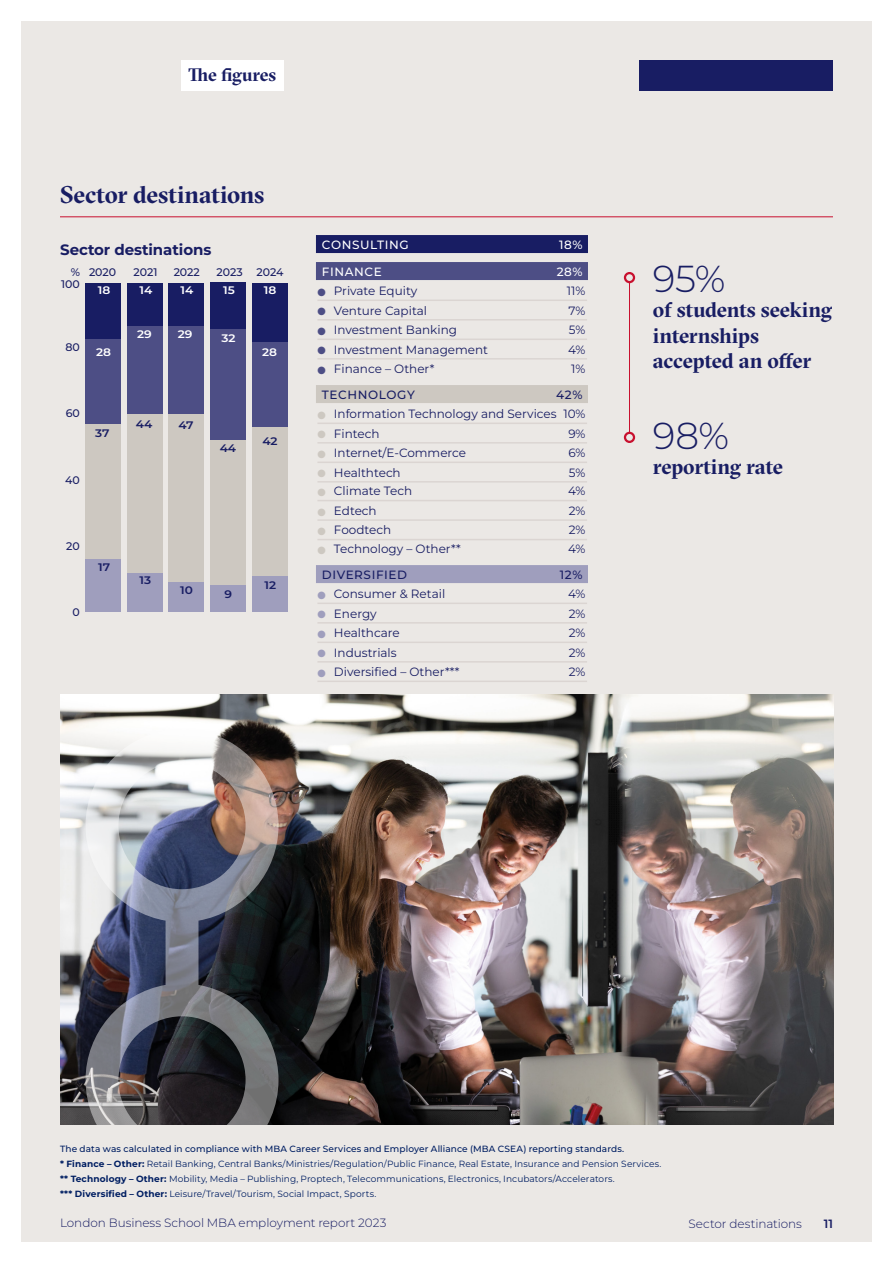
<style>
.page{position:relative;width:893px;height:1263px;background:#fff}
.page>*{position:absolute;margin:0;border:0;box-sizing:border-box;transform-origin:0 0}
.t1{font:300 37.5px "Montserrat";color:#181d63}
.t2{font:700 24px "GT Sectra Fine";letter-spacing:-.005em;color:#181d63}
.t3{font:700 21px/25.2px "GT Sectra Fine";letter-spacing:-.01em;color:#181d63}
.t4{font:700 18px "GT Sectra Fine";letter-spacing:-.005em;color:#181d63}
.t5{font:700 15px "Montserrat";letter-spacing:-.005em;color:#181d63}
.t6{font:12px "Montserrat";color:#181d63}
.t7{font:300 12px "Montserrat";letter-spacing:-.005em;color:#181d63}
.t8{font:500 12px "Montserrat";letter-spacing:.05em;color:#181d63}
.t9{font:500 12px "Montserrat";letter-spacing:.05em;color:#fff}
.t10{font:600 12px "Montserrat";color:#181d63}
.t11{font:500 10.95px "Montserrat";letter-spacing:-.005em;color:#181d63}
.t12{font:600 10.95px "Montserrat";color:#fff;scale:1.11 1}
.t13{font:600 10.95px "Montserrat";color:#181d63;scale:1.11 1}
.t14{font:9px/15px "Montserrat";letter-spacing:.01em;color:#001e62}
.s1{color:#4d4e85}
.s2{color:#cdc8c1}
.s3{color:#9f9ebd}
.s4{font-weight:500}
.s5{font-weight:700}
</style>
<div class="page">
<div style="left:21px;top:21px;width:851px;height:1221px;background:#ebe8e5"></div>
<div style="left:316px;top:235px;width:272px;height:18px;background:#181d63"></div>
<div style="left:316px;top:262px;width:272px;height:18px;background:#4d4e85"></div>
<hr style="left:317px;top:300px;width:270px;height:1px;background:#dbd5d2">
<hr style="left:317px;top:319px;width:270px;height:2px;background:#dbd5d2">
<hr style="left:317px;top:339px;width:270px;height:1px;background:#dbd5d2">
<hr style="left:317px;top:358px;width:270px;height:2px;background:#dbd5d2">
<div style="left:316px;top:385px;width:272px;height:18px;background:#cdc8c1"></div>
<hr style="left:317px;top:423px;width:270px;height:1px;background:#dbd5d2">
<hr style="left:317px;top:442px;width:270px;height:2px;background:#dbd5d2">
<hr style="left:317px;top:462px;width:270px;height:1px;background:#dbd5d2">
<hr style="left:317px;top:481px;width:270px;height:2px;background:#dbd5d2">
<hr style="left:317px;top:500px;width:270px;height:1px;background:#dbd5d2">
<hr style="left:317px;top:519px;width:270px;height:2px;background:#dbd5d2">
<hr style="left:317px;top:539px;width:270px;height:1px;background:#dbd5d2">
<div style="left:316px;top:565px;width:272px;height:18px;background:#9f9ebd"></div>
<hr style="left:317px;top:603px;width:270px;height:1px;background:#dbd5d2">
<hr style="left:317px;top:622px;width:270px;height:2px;background:#dbd5d2">
<hr style="left:317px;top:642px;width:270px;height:1px;background:#dbd5d2">
<hr style="left:317px;top:661px;width:270px;height:2px;background:#dbd5d2">
<hr style="left:317px;top:681px;width:270px;height:1px;background:#dbd5d2">
<hr style="left:60px;top:217px;width:773px;height:1px;background:#c8102e">
<hr style="left:629px;top:282px;width:1px;height:151px;background:#c8102e">
<div style="left:624px;top:272px;width:11px;height:11px;border:2px solid #c8102e;border-radius:50%"></div>
<div style="left:624px;top:432px;width:11px;height:11px;border:2px solid #c8102e;border-radius:50%"></div>
<img style="left:60px;top:694px;width:773px;height:431px">
<img style="left:86px;top:729px;width:192px;height:396px">
<div style="left:252px;top:283px;width:36px;height:59px;background:#181d63"></div>
<div style="left:252px;top:342px;width:36px;height:86px;background:#4d4e85"></div>
<div style="left:252px;top:428px;width:36px;height:148px;background:#cdc8c1"></div>
<div style="left:252px;top:576px;width:36px;height:36px;background:#9f9ebd"></div>
<div style="left:85px;top:283px;width:36px;height:59px;background:#181d63"></div>
<div style="left:85px;top:339px;width:36px;height:95px;background:#4d4e85"></div>
<div style="left:85px;top:424px;width:36px;height:136px;background:#cdc8c1"></div>
<div style="left:85px;top:560px;width:36px;height:52px;background:#9f9ebd"></div>
<div style="left:127px;top:283px;width:36px;height:46px;background:#181d63"></div>
<div style="left:127px;top:326px;width:36px;height:88px;background:#4d4e85"></div>
<div style="left:127px;top:414px;width:36px;height:159px;background:#cdc8c1"></div>
<div style="left:127px;top:573px;width:36px;height:39px;background:#9f9ebd"></div>
<div style="left:169px;top:283px;width:35px;height:46px;background:#181d63"></div>
<div style="left:169px;top:326px;width:35px;height:88px;background:#4d4e85"></div>
<div style="left:169px;top:414px;width:35px;height:168px;background:#cdc8c1"></div>
<div style="left:169px;top:582px;width:35px;height:30px;background:#9f9ebd"></div>
<div style="left:210px;top:283px;width:36px;height:52px;background:#181d63"></div>
<div style="left:210px;top:329px;width:36px;height:111px;background:#4d4e85"></div>
<div style="left:210px;top:582px;width:36px;height:29px;background:#9f9ebd"></div>
<div style="left:211px;top:440px;width:35px;height:145px;background:#cdc8c1"></div>
<div style="left:639px;top:60px;width:194px;height:30px;background:#181d63"></div>
<div style="left:181px;top:60px;width:103px;height:30px;background:#fff"></div>
<h3 class="t4" style="left:189px;top:65px;width:89px">The figures</h3>
<h2 class="t2" style="left:60px;top:181px;width:206px">Sector destinations</h2>
<h3 class="t5" style="left:60px;top:239px;width:153px">Sector destinations</h3>
<p class="t11" style="left:217px;top:264px;width:28px">2023</p>
<p class="t11" style="left:71px;top:264px;width:11px">%</p>
<p class="t11" style="left:257px;top:265px;width:29px">2024</p>
<p class="t11" style="left:89px;top:265px;width:29px">2020</p>
<p class="t11" style="left:133px;top:265px;width:25px">2021</p>
<p class="t11" style="left:174px;top:265px;width:28px">2022</p>
<p class="t11" style="left:61px;top:277px;width:20px">100</p>
<p class="t12" style="left:98px;top:283px;width:13px">18</p>
<p class="t11" style="left:65px;top:340px;width:16px">80</p>
<p class="t12" style="left:96px;top:344px;width:15px">28</p>
<p class="t11" style="left:66px;top:406px;width:16px">60</p>
<p class="t11" style="left:65px;top:472px;width:16px">40</p>
<p class="t13" style="left:95px;top:425px;width:14px">37</p>
<p class="t11" style="left:66px;top:538px;width:15px">20</p>
<p class="t11" style="left:72px;top:605px;width:9px">0</p>
<p class="t13" style="left:98px;top:560px;width:12px">17</p>
<p class="t12" style="left:140px;top:283px;width:13px">14</p>
<p class="t12" style="left:137px;top:326px;width:15px">29</p>
<p class="t12" style="left:181px;top:283px;width:13px">14</p>
<p class="t12" style="left:178px;top:326px;width:15px">29</p>
<p class="t13" style="left:136px;top:417px;width:16px">44</p>
<p class="t13" style="left:179px;top:417px;width:15px">47</p>
<p class="t13" style="left:140px;top:573px;width:12px">13</p>
<p class="t13" style="left:180px;top:582px;width:13px">10</p>
<p class="t12" style="left:223px;top:282px;width:12px">15</p>
<p class="t12" style="left:221px;top:330px;width:14px">32</p>
<p class="t12" style="left:264px;top:283px;width:13px">18</p>
<p class="t12" style="left:262px;top:344px;width:15px">28</p>
<p class="t13" style="left:220px;top:440px;width:16px">44</p>
<p class="t13" style="left:262px;top:433px;width:15px">42</p>
<p class="t13" style="left:225px;top:586px;width:8px">9</p>
<p class="t13" style="left:265px;top:577px;width:12px">12</p>
<h3 class="t9" style="left:322px;top:236px;width:88px">CONSULTING</h3>
<h3 class="t9" style="left:559px;top:236px;width:25px">18%</h3>
<h3 class="t9" style="left:322px;top:263px;width:61px">FINANCE</h3>
<h3 class="t9" style="left:557px;top:263px;width:27px">28%</h3>
<h3 class="t6" style="left:317px;top:282px;width:101px"><span class="s1">●</span> Private Equity</h3>
<h3 class="t6" style="left:567px;top:282px;width:20px">11%</h3>
<h3 class="t6" style="left:317px;top:302px;width:111px"><span class="s1">●</span> Venture Capital</h3>
<h3 class="t6" style="left:569px;top:302px;width:19px">7%</h3>
<h3 class="t6" style="left:317px;top:321px;width:141px"><span class="s1">●</span> Investment Banking</h3>
<h3 class="t6" style="left:569px;top:321px;width:18px">5%</h3>
<h3 class="t6" style="left:317px;top:341px;width:172px"><span class="s1">●</span> Investment Management</h3>
<h3 class="t6" style="left:568px;top:341px;width:19px">4%</h3>
<h3 class="t6" style="left:317px;top:360px;width:118px"><span class="s1">●</span> Finance – Other*</h3>
<h3 class="t6" style="left:571px;top:360px;width:16px">1%</h3>
<h3 class="t8" style="left:322px;top:386px;width:94px">TECHNOLOGY</h3>
<h3 class="t8" style="left:556px;top:386px;width:28px">42%</h3>
<h3 class="t6" style="left:317px;top:405px;width:270px"><span class="s2">●</span> Information Technology and Services 10%</h3>
<h3 class="t6" style="left:317px;top:425px;width:64px"><span class="s2">●</span> Fintech</h3>
<h3 class="t6" style="left:568px;top:425px;width:19px">9%</h3>
<h3 class="t6" style="left:317px;top:444px;width:150px"><span class="s2">●</span> Internet/E-Commerce</h3>
<h3 class="t6" style="left:569px;top:444px;width:19px">6%</h3>
<h3 class="t6" style="left:317px;top:464px;width:85px"><span class="s2">●</span> Healthtech</h3>
<h3 class="t6" style="left:569px;top:464px;width:18px">5%</h3>
<h3 class="t6" style="left:317px;top:483px;width:96px"><span class="s2">●</span> Climate Tech</h3>
<h3 class="t6" style="left:568px;top:483px;width:19px">4%</h3>
<h3 class="t6" style="left:317px;top:502px;width:61px"><span class="s2">●</span> Edtech</h3>
<h3 class="t6" style="left:569px;top:502px;width:18px">2%</h3>
<h3 class="t6" style="left:317px;top:522px;width:75px"><span class="s2">●</span> Foodtech</h3>
<h3 class="t6" style="left:569px;top:522px;width:18px">2%</h3>
<h3 class="t6" style="left:317px;top:540px;width:145px"><span class="s2">●</span> Technology – Other**</h3>
<h3 class="t6" style="left:568px;top:540px;width:19px">4%</h3>
<h3 class="t8" style="left:322px;top:566px;width:87px">DIVERSIFIED</h3>
<h3 class="t8" style="left:560px;top:566px;width:24px">12%</h3>
<h3 class="t6" style="left:317px;top:585px;width:129px"><span class="s3">●</span> Consumer &amp; Retail</h3>
<h3 class="t6" style="left:568px;top:585px;width:19px">4%</h3>
<h3 class="t6" style="left:317px;top:605px;width:61px"><span class="s3">●</span> Energy</h3>
<h3 class="t6" style="left:569px;top:605px;width:18px">2%</h3>
<h3 class="t6" style="left:317px;top:624px;width:84px"><span class="s3">●</span> Healthcare</h3>
<h3 class="t6" style="left:569px;top:624px;width:18px">2%</h3>
<h3 class="t6" style="left:317px;top:644px;width:81px"><span class="s3">●</span> Industrials</h3>
<h3 class="t6" style="left:569px;top:644px;width:18px">2%</h3>
<h3 class="t6" style="left:317px;top:663px;width:143px"><span class="s3">●</span> Diversified – Other***</h3>
<h3 class="t6" style="left:569px;top:663px;width:18px">2%</h3>
<h1 class="t1" style="left:653px;top:253px;width:74px">95%</h1>
<h3 class="t3" style="left:653px;top:298px;width:181px">of students seeking internships accepted an offer</h3>
<h1 class="t1" style="left:653px;top:410px;width:78px">98%</h1>
<h3 class="t3" style="left:653px;top:454px;width:132px">reporting rate</h3>
<p class="t14" style="left:60px;top:1141px;width:603px"><span class="s4">The data was calculated in compliance with MBA Career Services and Employer Alliance (MBA CSEA) reporting standards.<br></span><span class="s5">* Finance – Other:</span> Retail Banking, Central Banks/Ministries/Regulation/Public Finance, Real Estate, Insurance and Pension Services. <span class="s5">** Technology – Other:</span> Mobility, Media – Publishing, Proptech, Telecommunications, Electronics, Incubators/Accelerators.<br><span class="s5">*** Diversified – Other:</span> Leisure/Travel/Tourism, Social Impact, Sports.</p>
<h3 class="t7" style="left:60px;top:1214px;width:328px">London Business School MBA employment report 2023</h3>
<h3 class="t7" style="left:689px;top:1215px;width:115px">Sector destinations</h3>
<h3 class="t10" style="left:824px;top:1215px;width:11px">11</h3>
</div>
